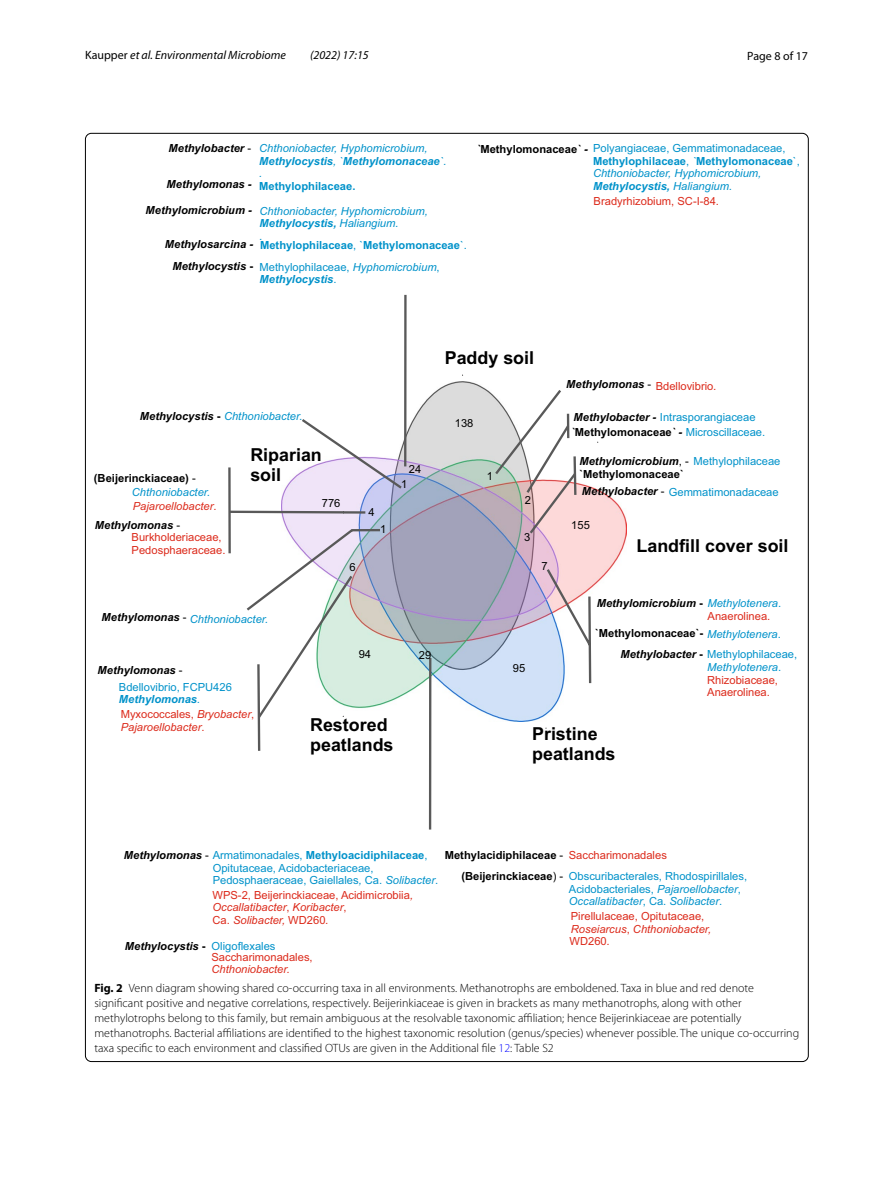
<style>
.page{position:relative;width:893px;height:1187px;background:#fff}
.page>*{position:absolute;margin:0;border:0;box-sizing:border-box;transform-origin:0 0}
.t1{font:17.85px/20px "Arial Bold MT3";color:#000}
.t2{font:300 12px/15px "Myriad Pro";color:#000}
.t3{font:italic 12px "Myriad Pro";color:#000}
.t4{font:12px "Myriad Pro";color:#000}
.t5{font:11.1px/15.6px "Arial MT3";color:#0092ca}
.t6{font:11.1px/12.5px "Arial MT2";color:#0092ca}
.t7{font:11.1px/12.5px "Arial MT2";color:#dc2a1b}
.t8{font:11.1px/12.5px "Arial Italic MT2";color:#dc2a1b}
.t9{font:11.1px "Arial Bold Italic MT2";color:#000}
.t10{font:11.1px "Arial Italic MT3";color:#0092ca}
.t11{font:11.1px "Arial Bold MT3";color:#0092ca}
.t12{font:11.1px "Arial Bold Italic MT2";color:#0092ca}
.t13{font:11.1px "Arial Italic MT2";color:#0092ca}
.t14{font:11.1px "Arial Bold MT2";color:#000}
.t15{font:11.1px "Arial Bold MT3";color:#000}
.t16{font:11.1px/12.5px "Arial MT3";color:#dc2a1b}
.t17{font:11.1px "Arial Bold MT2";color:#0092ca}
.t18{font:italic 700 11.1px "Arial";color:#000}
.t19{font:11.1px "Arial MT3";color:#000}
.t20{font:italic 700 11.1px "Arial";color:#0092ca}
.s1{font-style:normal}
.s2{font-family:"Arial Bold Italic MT2";color:#000}
.s3{font-family:"Arial MT3";color:#000}
.s4{font-family:"Arial Italic MT3"}
.s5{font-family:"Arial MT3"}
.s6{font-family:"Arial Bold MT3";color:#000}
.s7{font-family:"Arial Bold Italic MT2"}
.s8{font-family:"Arial";font-weight:700;font-style:italic;color:#000}
.s9{font-family:"Arial Bold MT2";color:#000}
.s10{font-family:"Arial MT2"}
.s11{color:#0092ca}
.s12{font-family:"Arial MT2";font-weight:400;font-style:normal}
.s13{font-family:"Arial MT2";color:#000}
.s14{font-family:"Arial MT3";color:#dc2a1b}
.s15{font-family:"Arial Italic MT3";color:#dc2a1b}
.s16{font-family:"Arial MT3";color:#0092ca}
.s17{font-family:"Arial Bold MT3"}
.s18{font-family:"Arial Italic MT3";color:#0092ca}
.s19{font-family:"Arial Italic MT2";font-weight:400;font-style:normal}
.s20{font-family:"Arial Italic MT2"}
.s21{font-family:"Arial Bold MT2";font-weight:400;font-style:normal}
.s22{font-family:"Arial MT2";color:#dc2a1b}
.s23{font-weight:700}
.s24{color:#00f}
</style>
<div class="page">
<img style="left:382px;top:381px;width:245px;height:206px">
<hr style="left:429px;top:658px;width:2px;height:171px;background:#595959">
<svg style="left:493px;top:387px;width:85px;height:24px"></svg>
<svg style="left:246px;top:555px;width:136px;height:56px"></svg>
<svg style="left:228px;top:411px;width:350px;height:144px"></svg>
<svg style="left:256px;top:566px;width:337px;height:187px"></svg>
<hr style="left:404px;top:295px;width:3px;height:171px;background:#595959">
<p class="t3" style="left:85px;top:48px;width:202px"><span class="s1">Kaupper</span> et al. Environmental Microbiome</p>
<p class="t3" style="left:310px;top:48px;width:60px">(2022) 17:15</p>
<p class="t4" style="left:747px;top:48px;width:62px">Page 8 of 17</p>
<p class="t10" style="left:169px;top:141px;width:260px"><span class="s2">Methylobacter</span> <span class="s3">-</span> Chthoniobacter, Hyphomicrobium,</p>
<p class="t12" style="left:259px;top:153px;width:189px">Methylocystis<span class="s4">, `</span>Methylomonaceae<span class="s4">`.</span></p>
<p class="t10" style="left:259px;top:166px;width:5px">.</p>
<p class="t10" style="left:259px;top:203px;width:170px">Chthoniobacter, Hyphomicrobium,</p>
<p class="t12" style="left:259px;top:216px;width:141px">Methylocystis, <span class="s4">Haliangium.</span></p>
<p class="t10" style="left:259px;top:228px;width:5px">.</p>
<p class="t11" style="left:167px;top:178px;width:190px"><span class="s2">Methylomonas -</span> Methylophilaceae.</p>
<p class="t9" style="left:146px;top:203px;width:108px">Methylomicrobium -</p>
<p class="t11" style="left:165px;top:238px;width:303px"><span class="s2">Methylosarcina -</span> Methylophilaceae<span class="s5">, `</span>Methylomonaceae<span class="s5">`.</span></p>
<p class="t5" style="left:172px;top:259px;width:269px"><span class="s2">Methylocystis</span> <span class="s6">-</span> Methylophilaceae, <span class="s4">Hyphomicrobium</span>,</p>
<p class="t12" style="left:260px;top:272px;width:78px">Methylocystis<span class="s5">.</span></p>
<p class="t5" style="left:593px;top:141px;width:194px">Polyangiaceae, Gemmatimonadaceae,</p>
<p class="t11" style="left:593px;top:154px;width:208px">Methylophilaceae<span class="s5">,</span> <span class="s4">`</span>Methylomonaceae<span class="s5">`,</span></p>
<p class="t10" style="left:593px;top:166px;width:170px">Chthoniobacter, Hyphomicrobium,</p>
<p class="t12" style="left:593px;top:179px;width:141px">Methylocystis, <span class="s4">Haliangium.</span></p>
<p class="t15" style="left:477px;top:141px;width:113px"><span class="s7">`</span>Methylomonaceae<span class="s7">` -</span></p>
<p class="t16" style="left:594px;top:194px;width:127px">Bradyrhizobium, SC-I-84.</p>
<p class="t13" style="left:140px;top:409px;width:164px"><span class="s8">Methylocystis</span> <span class="s9">-</span> Chthoniobacter.</p>
<p class="t14" style="left:94px;top:470px;width:103px">(Beijerinckiaceae) <span class="s10">-</span></p>
<p class="t8" style="left:132px;top:485px;width:86px;line-height:14.1px"><span class="s11">Chthoniobacter.<br></span>Pajaroellobacter<span class="s10">.</span></p>
<p class="t18" style="left:95px;top:517px;width:87px">Methylomonas <span class="s12">-</span></p>
<p class="t7" style="left:132px;top:531px;width:95px">Burkholderiaceae,<br>Pedosphaeraceae.</p>
<h1 class="t1" style="left:250px;top:445px;width:73px">Riparian soil</h1>
<p class="t19" style="left:322px;top:495px;width:20px">776</p>
<p class="t19" style="left:350px;top:559px;width:8px">6</p>
<p class="t19" style="left:369px;top:504px;width:8px">4</p>
<p class="t19" style="left:380px;top:522px;width:8px">1</p>
<p class="t13" style="left:102px;top:611px;width:168px"><span class="s8">Methylomonas</span> <span class="s13">-</span> Chthoniobacter.</p>
<p class="t19" style="left:409px;top:461px;width:14px">24</p>
<p class="t19" style="left:401px;top:476px;width:8px">1</p>
<h1 class="t1" style="left:445px;top:348px;width:91px">Paddy soil</h1>
<p class="t19" style="left:455px;top:416px;width:20px">138</p>
<p class="t19" style="left:487px;top:468px;width:8px">1</p>
<p class="t19" style="left:525px;top:493px;width:8px">2</p>
<p class="t19" style="left:524px;top:529px;width:8px">3</p>
<p class="t19" style="left:542px;top:558px;width:8px">7</p>
<p class="t9" style="left:566px;top:377px;width:152px">Methylomonas <span class="s5">-</span> <span class="s14">Bdellovibrio</span><span class="s15">.</span></p>
<p class="t5" style="left:571px;top:409px;width:196px"><span class="s2">Methylobacter -</span> Intrasporangiaceae <span class="s2">`</span><span class="s6">Methylomonaceae</span><span class="s2">` -</span> Microscillaceae.</p>
<p class="t9" style="left:579px;top:454px;width:203px">Methylomicrobium<span class="s5">, -</span> <span class="s16">Methylophilaceae</span></p>
<p class="t15" style="left:579px;top:466px;width:106px">`Methylomonaceae`</p>
<p class="t5" style="left:669px;top:484px;width:111px">Gemmatimonadaceae</p>
<p class="t9" style="left:582px;top:483px;width:84px">Methylobacter <span class="s5">-</span></p>
<p class="t19" style="left:571px;top:518px;width:20px">155</p>
<h1 class="t1" style="left:636px;top:536px;width:154px">Landfill cover soil</h1>
<p class="t9" style="left:597px;top:596px;width:186px">Methylomicrobium <span class="s17">-</span> <span class="s18">Methylotenera</span><span class="s16">.</span></p>
<p class="t16" style="left:708px;top:609px;width:64px">Anaerolinea.</p>
<p class="t15" style="left:595px;top:625px;width:187px">`Methylomonaceae`- <span class="s18">Methylotenera</span><span class="s16">.</span></p>
<p class="t18" style="left:98px;top:662px;width:87px">Methylomonas <span class="s12">-</span></p>
<p class="t6" style="left:119px;top:680px;width:115px">Bdellovibrio, FCPU426</p>
<p class="t20" style="left:119px;top:691px;width:83px">Methylomonas<span class="s19">.</span></p>
<p class="t7" style="left:121px;top:708px;width:135px">Myxococcales, <span class="s20">Bryobacter</span>,</p>
<p class="t8" style="left:121px;top:720px;width:85px">Pajaroellobacter<span class="s10">.</span></p>
<p class="t19" style="left:359px;top:646px;width:14px">94</p>
<p class="t19" style="left:419px;top:647px;width:14px">29</p>
<p class="t19" style="left:513px;top:660px;width:14px">95</p>
<p class="t5" style="left:620px;top:646px;width:178px"><span class="s2">Methylobacter</span> <span class="s6">-</span> Methylophilaceae,</p>
<p class="t10" style="left:707px;top:659px;width:75px">Methylotenera<span class="s5">.</span></p>
<p class="t16" style="left:707px;top:673px;width:72px">Rhizobiaceae,<br>Anaerolinea.</p>
<h1 class="t1" style="left:310px;top:714px;width:85px">Restored peatlands</h1>
<h1 class="t1" style="left:532px;top:724px;width:85px">Pristine peatlands</h1>
<p class="t17" style="left:124px;top:847px;width:305px"><span class="s8">Methylomonas</span> <span class="s13">-</span> <span class="s10">Armatimonadales,</span> Methyloacidiphilaceae<span class="s10">,</span></p>
<p class="t6" style="left:213px;top:861px;width:227px">Opitutaceae, Acidobacteriaceae,<br>Pedosphaeraceae, Gaiellales<span class="s20">,</span> Ca. <span class="s20">Solibacter</span>.</p>
<p class="t6" style="left:569px;top:870px;width:180px">Obscuribacterales, Rhodospirillales,<br>Acidobacteriales, <span class="s20">Pajaroellobacter</span>,</p>
<p class="t13" style="left:569px;top:893px;width:155px">Occallatibacter<span class="s10">, Ca.</span> Solibacter<span class="s10">.</span></p>
<p class="t18" style="left:125px;top:938px;width:82px">Methylocystis <span class="s21">-</span></p>
<p class="t14" style="left:445px;top:847px;width:224px">Methylacidiphilaceae <span class="s10">-</span> <span class="s22">Saccharimonadales</span></p>
<p class="t14" style="left:461px;top:868px;width:103px">(Beijerinckiaceae<span class="s10">) -</span></p>
<p class="t7" style="left:213px;top:888px;width:202px">WPS-2, Beijerinckiaceae, Acidimicrobiia<span class="s20">,</span></p>
<p class="t8" style="left:213px;top:901px;width:136px">Occallatibacter<span class="s10">,</span> Koribacter<span class="s10">,<br>Ca.</span> Solibacter, <span class="s10">WD260</span>.</p>
<p class="t7" style="left:211px;top:950px;width:103px">Saccharimonadales,</p>
<p class="t8" style="left:211px;top:963px;width:80px">Chthoniobacter.</p>
<p class="t7" style="left:571px;top:910px;width:135px">Pirellulaceae, Opitutaceae,</p>
<p class="t8" style="left:571px;top:922px;width:142px">Roseiarcus<span class="s10">,</span> Chthoniobacter,</p>
<p class="t7" style="left:569px;top:935px;width:42px">WD260<span class="s20">.</span></p>
<p class="t6" style="left:212px;top:939px;width:65px">Oligoflexales</p>
<p class="t2" style="left:94px;top:980px;width:706px"><span class="s23">Fig. 2</span> Venn diagram showing shared co-occurring taxa in all environments. Methanotrophs are emboldened. Taxa in blue and red denote significant positive and negative correlations, respectively. Beijerinkiaceae is given in brackets as many methanotrophs, along with other methylotrophs belong to this family, but remain ambiguous at the resolvable taxonomic affiliation; hence Beijerinkiaceae are potentially methanotrophs. Bacterial affiliations are identified to the highest taxonomic resolution (genus/species) whenever possible. The unique co-occurring taxa specific to each environment and classified OTUs are given in the Additional file <span class="s24">12</span>: Table S2</p>
</div>
